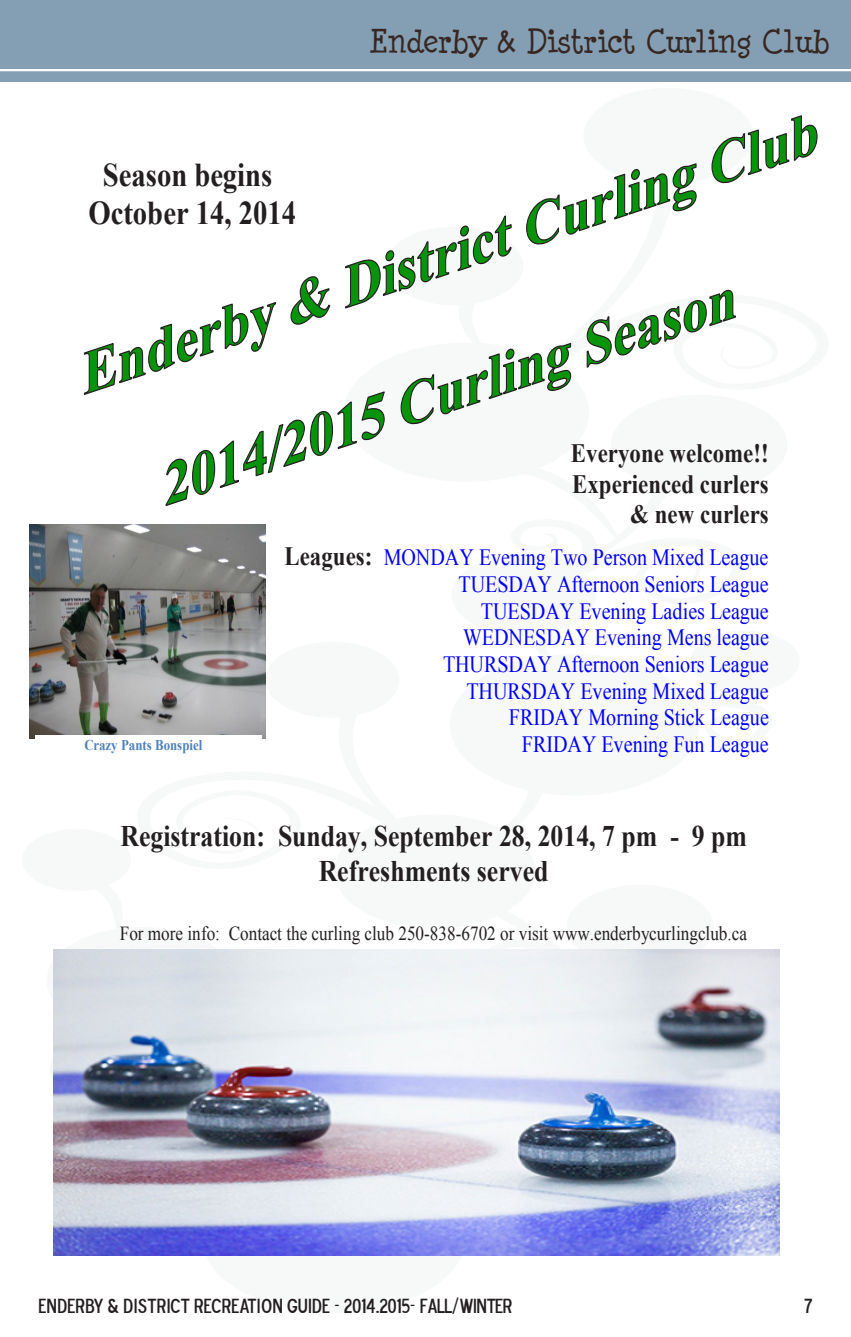
<style>
.page{position:relative;width:851px;height:1337px;background:#fff}
.page>*{position:absolute;margin:0;border:0;box-sizing:border-box;transform-origin:0 0}
.t1{font:700 33.3px/38.2px "Times New Roman";color:#231f20;text-align:center;scale:.86 1}
.t2{font:31.5px "Minya Nouvelle";color:#372722}
.t3{font:700 29.93px/34.2px "Times New Roman";color:#231f20;text-align:center;scale:.86 1}
.t4{font:700 26.55px/30.6px "Times New Roman";color:#231f20;text-align:right;scale:.86 1}
.t5{font:23.18px/26.8px "Times New Roman";color:#00f;text-align:right;scale:.86 1}
.t6{font:20.25px "Blue Highway D Type";color:#231f20}
.t7{font:19.8px "Times New Roman";color:#231f20;scale:.86 1}
.t8{font:700 14.85px "Times New Roman";color:#4f81bd;scale:.86 1}
.s1{font-weight:700;font-size:26.55px;color:#231f20}
</style>
<div class="page">
<div style="left:0;top:0;width:850px;height:81px;background:#849fb3"></div>
<hr style="left:0;top:69px;width:850px;height:2px;background:#fff">
<img style="left:29px;top:524px;width:236px;height:214px">
<svg style="left:83px;top:115px;width:735px;height:391px"></svg>
<div style="left:36px;top:735px;width:226px;height:29px;background:#fff"></div>
<img style="left:53px;top:949px;width:726px;height:307px">
<p class="t1" style="left:88px;top:155px;width:243px">Season begins<br>October 14, 2014</p>
<p class="t2" style="left:368px;top:23px;width:462px">Enderby &amp; District Curling Club</p>
<p class="t8" style="left:84px;top:734px;width:139px">Crazy Pants Bonspiel</p>
<p class="t4" style="left:571px;top:437px;width:231px">Everyone welcome!!<br>Experienced curlers &amp; new curlers</p>
<p class="t5" style="left:284px;top:543px;width:564px"><span class="s1">Leagues:</span> MONDAY Evening Two Person Mixed League TUESDAY Afternoon Seniors League<br>TUESDAY Evening Ladies League<br>WEDNESDAY Evening Mens league<br>THURSDAY Afternoon Seniors League<br>THURSDAY Evening Mixed League<br>FRIDAY Morning Stick League<br>FRIDAY Evening Fun League</p>
<p class="t3" style="left:120px;top:818px;width:730px">Registration: Sunday, September 28, 2014, 7 pm - 9 pm<br>Refreshments served</p>
<p class="t7" style="left:120px;top:919px;width:730px">For more info: Contact the curling club 250-838-6702 or visit www.enderbycurlingclub.ca</p>
<p class="t6" style="left:39px;top:1292px;width:474px">ENDERBY &amp; DISTRICT RECREATION GUIDE - 2014.2015- FALL/WINTER</p>
<p class="t6" style="left:804px;top:1292px;width:10px">7</p>
</div>
